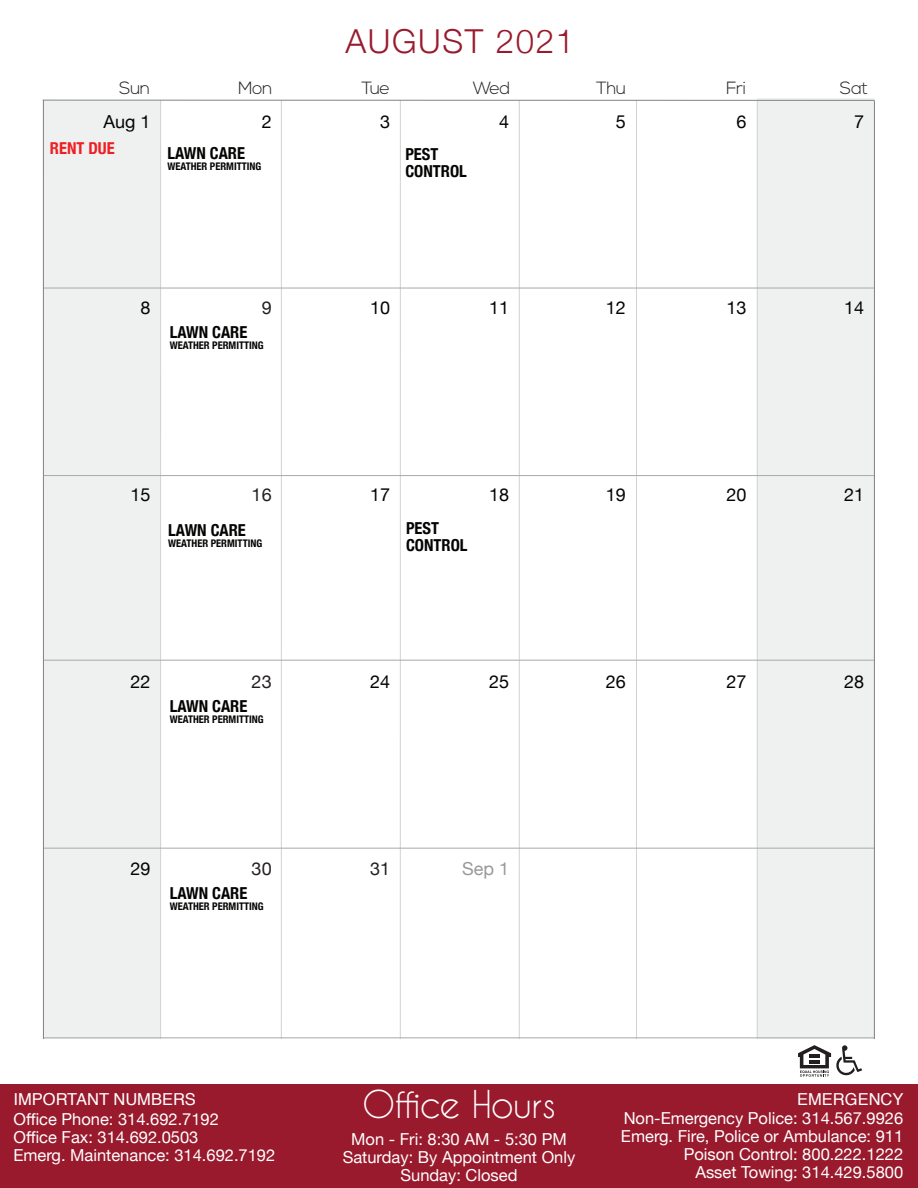
<style>
.page{position:relative;width:918px;height:1188px;background:#fff}
.page>*{position:absolute;margin:0;border:0;box-sizing:border-box;transform-origin:0 0}
.t1{font:36px "Caviar Dreams";letter-spacing:-.02em;color:#fff}
.t2{font:300 33px "Helvetica Neue";letter-spacing:.05em;color:#991a2d}
.t3{font:17.85px "Helvetica Neue";color:#040503}
.t4{font:17.85px "Helvetica Neue";color:#231f20}
.t5{font:17.85px "Helvetica Neue";color:#999}
.t6{font:300 17.7px "Nexa";letter-spacing:-.025em;color:#231f20}
.t7{font:16.5px/18px "Helvetica Neue";color:#fff}
.t8{font:700 condensed 16.5px/16.8px "Helvetica Neue";color:#040503}
.t9{font:16.5px "Helvetica";color:#fff}
.t10{font:700 condensed 16.35px "Helvetica Neue";color:#ee1f23}
.t11{font:700 condensed 10.5px "Helvetica Neue";color:#040503}
</style>
<div class="page">
<div style="left:43px;top:101px;width:118px;height:938px;background:#eff0f0"></div>
<div style="left:757px;top:99px;width:117px;height:940px;background:#eff0f0"></div>
<hr style="left:757px;top:100px;width:1px;height:939px;background:#d1d2d4">
<hr style="left:636px;top:100px;width:1px;height:939px;background:#d1d2d4">
<hr style="left:519px;top:100px;width:1px;height:939px;background:#d1d2d4">
<hr style="left:400px;top:100px;width:1px;height:939px;background:#d1d2d4">
<hr style="left:281px;top:100px;width:1px;height:939px;background:#d1d2d4">
<hr style="left:160px;top:100px;width:1px;height:939px;background:#d1d2d4">
<hr style="left:44px;top:288px;width:830px;height:1px;background:#a8a9ad">
<hr style="left:44px;top:475px;width:830px;height:1px;background:#a8a9ad">
<hr style="left:44px;top:660px;width:830px;height:1px;background:#a8a9ad">
<hr style="left:44px;top:848px;width:830px;height:1px;background:#a8a9ad">
<hr style="left:44px;top:1037px;width:830px;height:1px;background:#a8a9ad">
<hr style="left:43px;top:100px;width:831px;height:1px;background:#808285">
<hr style="left:874px;top:100px;width:1px;height:939px;background:#808285">
<hr style="left:43px;top:100px;width:1px;height:939px;background:#808285">
<div style="left:0;top:1085px;width:918px;height:103px;background:#991a2d"></div>
<svg style="left:798px;top:1045px;width:64px;height:32px"></svg>
<p class="t2" style="left:345px;top:15px;width:230px">AUGUST 2021</p>
<p class="t6" style="left:119px;top:78px;width:33px">Sun</p>
<p class="t6" style="left:238px;top:78px;width:36px">Mon</p>
<p class="t6" style="left:361px;top:78px;width:30px">Tue</p>
<p class="t6" style="left:473px;top:78px;width:39px">Wed</p>
<p class="t6" style="left:596px;top:78px;width:31px">Thu</p>
<p class="t6" style="left:726px;top:78px;width:21px">Fri</p>
<p class="t6" style="left:840px;top:78px;width:30px">Sat</p>
<p class="t3" style="left:103px;top:108px;width:49px">Aug 1</p>
<p class="t3" style="left:262px;top:108px;width:12px">2</p>
<p class="t3" style="left:380px;top:108px;width:12px">3</p>
<p class="t3" style="left:499px;top:108px;width:12px">4</p>
<p class="t3" style="left:736px;top:108px;width:12px">6</p>
<p class="t3" style="left:616px;top:108px;width:12px">5</p>
<p class="t3" style="left:854px;top:108px;width:12px">7</p>
<p class="t10" style="left:50px;top:135px;width:66px">RENT DUE</p>
<p class="t8" style="left:167px;top:144px;width:79px">LAWN CARE</p>
<p class="t11" style="left:167px;top:158px;width:96px">WEATHER PERMITTING</p>
<p class="t3" style="left:140px;top:295px;width:12px">8</p>
<p class="t4" style="left:262px;top:295px;width:12px">9</p>
<p class="t8" style="left:170px;top:322px;width:79px">LAWN CARE</p>
<p class="t11" style="left:170px;top:336px;width:96px">WEATHER PERMITTING</p>
<p class="t3" style="left:130px;top:482px;width:22px">15</p>
<p class="t4" style="left:252px;top:482px;width:22px">16</p>
<p class="t8" style="left:168px;top:521px;width:79px">LAWN CARE</p>
<p class="t11" style="left:168px;top:535px;width:96px">WEATHER PERMITTING</p>
<p class="t3" style="left:130px;top:669px;width:22px">22</p>
<p class="t4" style="left:252px;top:669px;width:22px">23</p>
<p class="t8" style="left:170px;top:697px;width:79px">LAWN CARE</p>
<p class="t11" style="left:170px;top:711px;width:96px">WEATHER PERMITTING</p>
<p class="t3" style="left:130px;top:856px;width:22px">29</p>
<p class="t4" style="left:252px;top:856px;width:22px">30</p>
<p class="t8" style="left:170px;top:884px;width:79px">LAWN CARE</p>
<p class="t11" style="left:170px;top:898px;width:96px">WEATHER PERMITTING</p>
<p class="t8" style="left:405px;top:145px;width:63px">PEST<br>CONTROL</p>
<p class="t3" style="left:370px;top:295px;width:22px">10</p>
<p class="t3" style="left:489px;top:295px;width:22px">11</p>
<p class="t3" style="left:606px;top:295px;width:22px">12</p>
<p class="t3" style="left:370px;top:482px;width:22px">17</p>
<p class="t3" style="left:489px;top:482px;width:22px">18</p>
<p class="t3" style="left:606px;top:482px;width:22px">19</p>
<p class="t8" style="left:406px;top:519px;width:63px">PEST<br>CONTROL</p>
<p class="t3" style="left:370px;top:669px;width:22px">24</p>
<p class="t3" style="left:489px;top:669px;width:22px">25</p>
<p class="t3" style="left:606px;top:669px;width:22px">26</p>
<p class="t4" style="left:370px;top:856px;width:22px">31</p>
<p class="t5" style="left:462px;top:856px;width:49px">Sep 1</p>
<p class="t3" style="left:726px;top:295px;width:22px">13</p>
<p class="t3" style="left:844px;top:295px;width:22px">14</p>
<p class="t3" style="left:726px;top:482px;width:22px">20</p>
<p class="t3" style="left:844px;top:482px;width:22px">21</p>
<p class="t3" style="left:726px;top:669px;width:22px">27</p>
<p class="t3" style="left:844px;top:669px;width:22px">28</p>
<p class="t9" style="left:14px;top:1087px;width:184px">IMPORTANT NUMBERS</p>
<p class="t7" style="left:14px;top:1111px;width:207px">Office Phone: 314.692.7192</p>
<p class="t7" style="left:14px;top:1129px;width:186px">Office Fax: 314.692.0503</p>
<p class="t7" style="left:14px;top:1147px;width:263px">Emerg. Maintenance: 314.692.7192</p>
<p class="t1" style="left:362px;top:1082px;width:195px">Office Hours</p>
<p class="t9" style="left:797px;top:1086px;width:108px">EMERGENCY</p>
<p class="t7" style="left:621px;top:1110px;width:284px">Non-Emergency Police: 314.567.9926<br>Emerg. Fire, Police or Ambulance: 911</p>
<p class="t7" style="left:684px;top:1146px;width:221px">Poison Control: 800.222.1222</p>
<p class="t7" style="left:695px;top:1164px;width:209px">Asset Towing: 314.429.5800</p>
<p class="t7" style="left:351px;top:1131px;width:217px">Mon - Fri: 8:30 AM - 5:30 PM</p>
<p class="t7" style="left:343px;top:1149px;width:234px">Saturday: By Appointment Only</p>
<p class="t7" style="left:400px;top:1167px;width:119px">Sunday: Closed</p>
</div>
